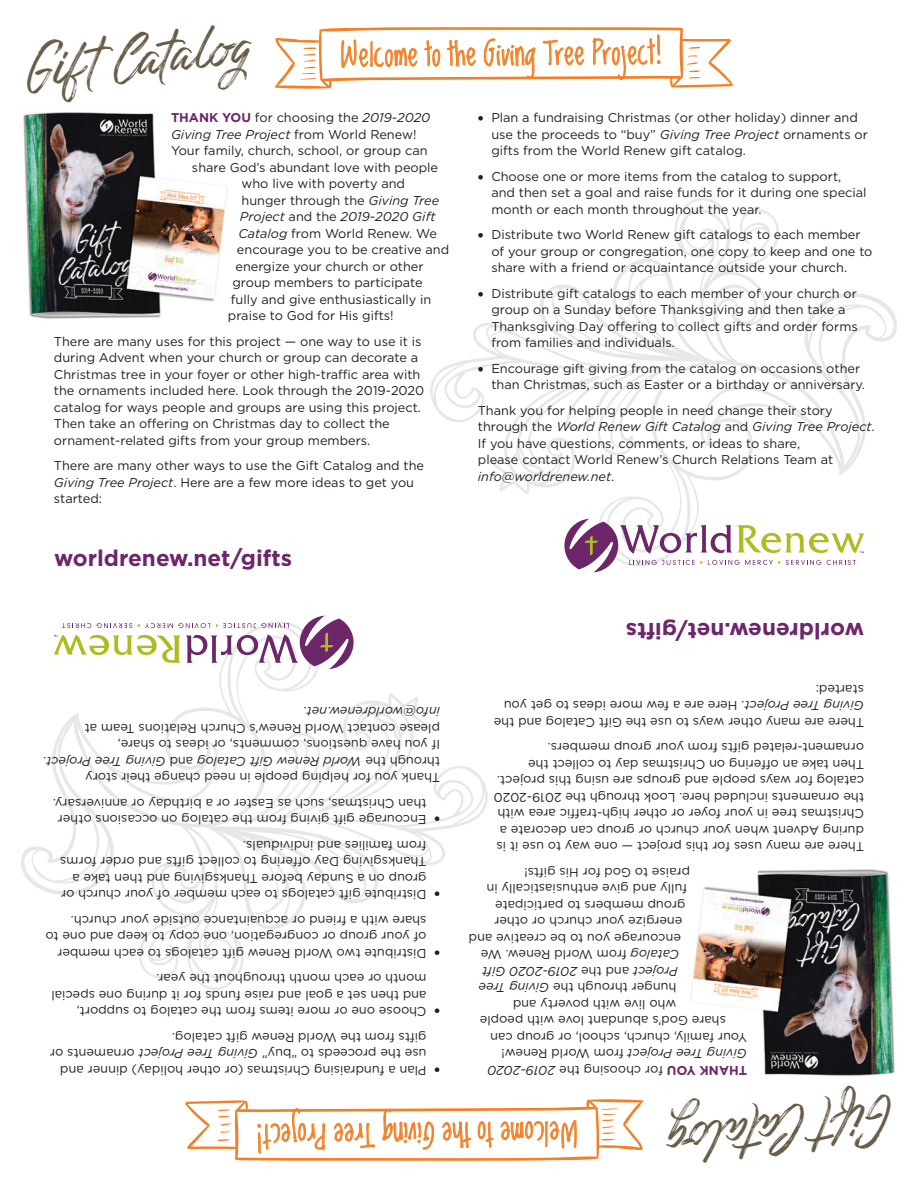
<style>
.page{position:relative;width:918px;height:1188px;background:#fff}
.page>*{position:absolute;margin:0;border:0;box-sizing:border-box;transform-origin:0 0}
.t1{font:44.4px "Underland Alternative";color:#685d49}
.t2{font:30.9px "Lovedbythe King";letter-spacing:.02em;color:#f48026}
.t3{font:700 22.5px "Gotham";color:#6c2669}
.t4{font:12.75px/16.5px "Gotham";color:#231f20}
.t5{font:italic 12.75px "Gotham";color:#231f20}
.t6{font:12.75px "Symbol";color:#231f20}
.s1{font-weight:700;color:#6c2669}
.s2{font-style:italic}
.s3{font-style:normal}
</style>
<div class="page">
<svg style="left:539px;top:198px;width:358px;height:321px"></svg>
<svg style="left:430px;top:320px;width:244px;height:175px"></svg>
<img style="left:23px;top:112px;width:205px;height:207px">
<svg style="left:564px;top:519px;width:300px;height:53px"></svg>
<svg style="left:274px;top:27px;width:459px;height:62px"></svg>
<svg style="left:21px;top:669px;width:358px;height:321px"></svg>
<svg style="left:244px;top:693px;width:244px;height:175px"></svg>
<img style="left:690px;top:869px;width:205px;height:207px">
<svg style="left:54px;top:616px;width:300px;height:53px"></svg>
<svg style="left:185px;top:1099px;width:459px;height:62px"></svg>
<h1 class="t1" style="left:23px;top:45px;width:227px;rotate:-6deg">Gift Catalog</h1>
<h2 class="t2" style="left:341px;top:32px;width:324px">Welcome to the Giving Tree Project!</h2>
<p class="t4" style="left:171px;top:109px;width:261px"><span class="s1">THANK YOU</span> for choosing the <span class="s2">2019-2020</span></p>
<p class="t5" style="left:171px;top:126px;width:247px">Giving Tree Project <span class="s3">from World Renew!</span></p>
<p class="t4" style="left:171px;top:142px;width:258px">Your family, church, school, or group can</p>
<p class="t4" style="left:192px;top:159px;width:248px">share God’s abundant love with people</p>
<p class="t4" style="left:241px;top:175px;width:165px">who live with poverty and</p>
<p class="t4" style="left:241px;top:192px;width:199px">hunger through the <span class="s2">Giving Tree</span></p>
<p class="t5" style="left:240px;top:209px;width:197px">Project <span class="s3">and the</span> 2019-2020 Gift</p>
<p class="t4" style="left:238px;top:225px;width:200px"><span class="s2">Catalog</span> from World Renew. We</p>
<p class="t4" style="left:237px;top:241px;width:214px">encourage you to be creative and</p>
<p class="t4" style="left:235px;top:258px;width:190px">energize your church or other</p>
<p class="t4" style="left:232px;top:274px;width:192px">group members to participate</p>
<p class="t4" style="left:231px;top:291px;width:202px">fully and give enthusiastically in</p>
<p class="t4" style="left:228px;top:307px;width:167px">praise to God for His gifts!</p>
<p class="t4" style="left:54px;top:333px;width:372px">There are many uses for this project — one way to use it is during Advent when your church or group can decorate a Christmas tree in your foyer or other high-traffic area with the ornaments included here. Look through the 2019-2020 catalog for ways people and groups are using this project.<br>Then take an offering on Christmas day to collect the ornament-related gifts from your group members.</p>
<p class="t4" style="left:54px;top:457px;width:372px">There are many other ways to use the Gift Catalog and the<br><span class="s2">Giving Tree Project</span>. Here are a few more ideas to get you started:</p>
<h3 class="t3" style="left:54px;top:543px;width:240px">worldrenew.net/gifts</h3>
<p class="t4" style="left:440px;top:770px;width:398px;rotate:-180deg">through the <span class="s2">World Renew Gift Catalog</span> and <span class="s2">Giving Tree Project</span>.<br>If you have questions, comments, or ideas to share,<br>please contact World Renew’s Church Relations Team at <span class="s2">info@worldrenew.net</span>.</p>
<p class="t4" style="left:440px;top:816px;width:389px;line-height:25.5px;text-indent:14px;rotate:-180deg">than Christmas, such as Easter or a birthday or anniversary.<br>Thank you for helping people in need change their story</p>
<p class="t4" style="left:427px;top:828px;width:370px;rotate:-180deg">Encourage gift giving from the catalog on occasions other</p>
<p class="t6" style="left:440px;top:828px;width:7px;rotate:-180deg">•</p>
<p class="t4" style="left:427px;top:887px;width:368px;rotate:-180deg">group on a Sunday before Thanksgiving and then take a<br>Thanksgiving Day offering to collect gifts and order forms from families and individuals.</p>
<p class="t4" style="left:427px;top:903px;width:367px;rotate:-180deg">Distribute gift catalogs to each member of your church or</p>
<p class="t6" style="left:440px;top:903px;width:7px;rotate:-180deg">•</p>
<p class="t4" style="left:427px;top:945px;width:383px;rotate:-180deg">of your group or congregation, one copy to keep and one to share with a friend or acquaintance outside your church.</p>
<p class="t4" style="left:427px;top:962px;width:371px;rotate:-180deg">Distribute two World Renew gift catalogs to each member</p>
<p class="t6" style="left:440px;top:962px;width:7px;rotate:-180deg">•</p>
<p class="t4" style="left:427px;top:1004px;width:377px;rotate:-180deg">and then set a goal and raise funds for it during one special month or each month throughout the year.</p>
<p class="t4" style="left:427px;top:1020px;width:351px;rotate:-180deg">Choose one or more items from the catalog to support,</p>
<p class="t6" style="left:440px;top:1020px;width:7px;rotate:-180deg">•</p>
<p class="t4" style="left:427px;top:1062px;width:378px;rotate:-180deg">use the proceeds to “buy” <span class="s2">Giving Tree Project</span> ornaments or gifts from the World Renew gift catalog.</p>
<p class="t4" style="left:427px;top:1079px;width:368px;rotate:-180deg">Plan a fundraising Christmas (or other holiday) dinner and</p>
<p class="t6" style="left:440px;top:1079px;width:7px;rotate:-180deg">•</p>
<p class="t4" style="left:491px;top:109px;width:378px;text-indent:-14px">• Plan a fundraising Christmas (or other holiday) dinner and use the proceeds to “buy” <span class="s2">Giving Tree Project</span> ornaments or gifts from the World Renew gift catalog.</p>
<p class="t4" style="left:491px;top:168px;width:377px;text-indent:-14px">• Choose one or more items from the catalog to support, and then set a goal and raise funds for it during one special month or each month throughout the year.</p>
<p class="t4" style="left:491px;top:226px;width:383px;text-indent:-14px">• Distribute two World Renew gift catalogs to each member of your group or congregation, one copy to keep and one to share with a friend or acquaintance outside your church.</p>
<p class="t4" style="left:491px;top:285px;width:368px;text-indent:-14px">• Distribute gift catalogs to each member of your church or group on a Sunday before Thanksgiving and then take a Thanksgiving Day offering to collect gifts and order forms from families and individuals.</p>
<p class="t4" style="left:491px;top:360px;width:375px;text-indent:-14px">• Encourage gift giving from the catalog on occasions other than Christmas, such as Easter or a birthday or anniversary.</p>
<p class="t4" style="left:478px;top:402px;width:398px">Thank you for helping people in need change their story through the <span class="s2">World Renew Gift Catalog</span> and <span class="s2">Giving Tree Project</span>.<br>If you have questions, comments, or ideas to share,<br>please contact World Renew’s Church Relations Team at <span class="s2">info@worldrenew.net</span>.</p>
<h3 class="t3" style="left:864px;top:645px;width:240px;rotate:-180deg">worldrenew.net/gifts</h3>
<p class="t4" style="left:864px;top:731px;width:372px;rotate:-180deg">There are many other ways to use the Gift Catalog and the<br><span class="s2">Giving Tree Project</span>. Here are a few more ideas to get you started:</p>
<p class="t4" style="left:864px;top:855px;width:372px;rotate:-180deg">There are many uses for this project — one way to use it is during Advent when your church or group can decorate a Christmas tree in your foyer or other high-traffic area with the ornaments included here. Look through the 2019-2020 catalog for ways people and groups are using this project.<br>Then take an offering on Christmas day to collect the ornament-related gifts from your group members.</p>
<p class="t4" style="left:690px;top:881px;width:167px;rotate:-180deg">praise to God for His gifts!</p>
<p class="t4" style="left:687px;top:897px;width:202px;rotate:-180deg">fully and give enthusiastically in</p>
<p class="t4" style="left:686px;top:914px;width:192px;rotate:-180deg">group members to participate</p>
<p class="t4" style="left:683px;top:930px;width:190px;rotate:-180deg">energize your church or other</p>
<p class="t4" style="left:681px;top:947px;width:214px;rotate:-180deg">encourage you to be creative and</p>
<p class="t4" style="left:680px;top:963px;width:200px;rotate:-180deg"><span class="s2">Catalog</span> from World Renew. We</p>
<p class="t5" style="left:678px;top:979px;width:197px;rotate:-180deg">Project <span class="s3">and the</span> 2019-2020 Gift</p>
<p class="t4" style="left:677px;top:996px;width:199px;rotate:-180deg">hunger through the <span class="s2">Giving Tree</span></p>
<p class="t4" style="left:677px;top:1013px;width:165px;rotate:-180deg">who live with poverty and</p>
<p class="t4" style="left:726px;top:1029px;width:248px;rotate:-180deg">share God’s abundant love with people</p>
<p class="t4" style="left:747px;top:1046px;width:258px;rotate:-180deg">Your family, church, school, or group can</p>
<p class="t5" style="left:747px;top:1062px;width:247px;rotate:-180deg">Giving Tree Project <span class="s3">from World Renew!</span></p>
<p class="t4" style="left:747px;top:1079px;width:261px;rotate:-180deg"><span class="s1">THANK YOU</span> for choosing the <span class="s2">2019-2020</span></p>
<h2 class="t2" style="left:577px;top:1156px;width:324px;rotate:180deg">Welcome to the Giving Tree Project!</h2>
<h1 class="t1" style="left:895px;top:1143px;width:227px;rotate:174deg">Gift Catalog</h1>
</div>
